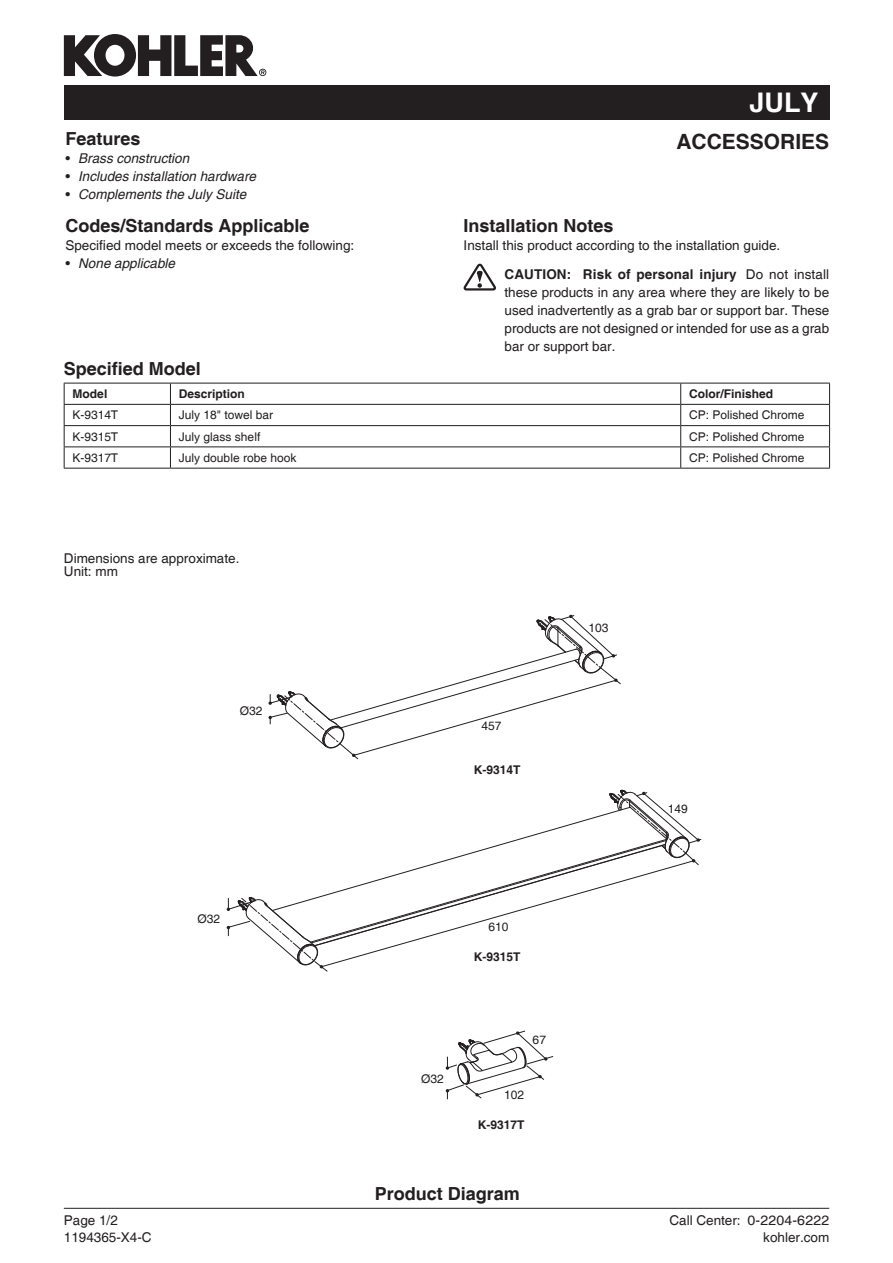
<style>
.page{position:relative;width:893px;height:1263px;background:#fff}
.page>*{position:absolute;margin:0;border:0;box-sizing:border-box;transform-origin:0 0}
.t1{font:700 27px "Helvetica";color:#fff}
.t2{font:700 21px "Helvetica";color:#231f20}
.t3{font:700 18px "Helvetica";color:#231f20}
.t4{font:13.5px/18px "Helvetica";color:#231f20}
.t5{font:italic 13.5px "Helvetica";color:#231f20}
.t6{font:12px "Helvetica";color:#231f20}
.t7{font:700 12px "Helvetica";color:#231f20}
.s1{font-style:normal}
.s2{font-weight:700}
</style>
<div class="page">
<div style="left:64px;top:85px;width:765px;height:34px;background:#231f20"></div>
<svg style="left:64px;top:34px;width:202px;height:43px"></svg>
<hr style="left:64px;top:425px;width:106px;height:1px;background:#231f20">
<hr style="left:170px;top:425px;width:511px;height:1px;background:#231f20">
<hr style="left:681px;top:425px;width:149px;height:1px;background:#231f20">
<hr style="left:64px;top:446px;width:106px;height:1px;background:#231f20">
<hr style="left:170px;top:446px;width:511px;height:1px;background:#231f20">
<hr style="left:681px;top:446px;width:149px;height:1px;background:#231f20">
<hr style="left:64px;top:468px;width:106px;height:1px;background:#231f20">
<hr style="left:170px;top:468px;width:511px;height:1px;background:#231f20">
<hr style="left:681px;top:468px;width:149px;height:1px;background:#231f20">
<hr style="left:64px;top:383px;width:106px;height:1px;background:#231f20">
<svg style="left:64px;top:383px;width:1px;height:85px"></svg>
<hr style="left:170px;top:383px;width:511px;height:1px;background:#231f20">
<svg style="left:170px;top:383px;width:1px;height:85px"></svg>
<hr style="left:681px;top:383px;width:149px;height:1px;background:#231f20">
<svg style="left:680px;top:383px;width:1px;height:85px"></svg>
<svg style="left:829px;top:383px;width:1px;height:85px"></svg>
<hr style="left:64px;top:404px;width:106px;height:1px;background:#231f20">
<hr style="left:170px;top:404px;width:511px;height:1px;background:#231f20">
<hr style="left:681px;top:404px;width:149px;height:1px;background:#231f20">
<hr style="left:64px;top:1208px;width:765px;height:1px;background:#231f20">
<svg style="left:464px;top:264px;width:32px;height:27px"></svg>
<svg style="left:268px;top:614px;width:353px;height:145px"></svg>
<svg style="left:227px;top:789px;width:474px;height:183px"></svg>
<svg style="left:446px;top:1030px;width:107px;height:69px"></svg>
<h3 class="t3" style="left:65px;top:128px;width:77px">Features</h3>
<p class="t5" style="left:65px;top:151px;width:125px"><span class="s1">•</span> Brass construction</p>
<p class="t5" style="left:65px;top:169px;width:192px"><span class="s1">•</span> Includes installation hardware</p>
<p class="t5" style="left:65px;top:187px;width:182px"><span class="s1">•</span> Complements the July Suite</p>
<h3 class="t3" style="left:65px;top:215px;width:246px">Codes/Standards Applicable</h3>
<p class="t4" style="left:65px;top:237px;width:290px">Specified model meets or exceeds the following:</p>
<p class="t5" style="left:65px;top:256px;width:111px"><span class="s1">•</span> None applicable</p>
<h3 class="t3" style="left:64px;top:357px;width:139px">Specified Model</h3>
<h1 class="t1" style="left:750px;top:86px;width:71px">JULY</h1>
<h2 class="t2" style="left:676px;top:128px;width:154px">ACCESSORIES</h2>
<h3 class="t3" style="left:464px;top:215px;width:152px">Installation Notes</h3>
<p class="t4" style="left:464px;top:237px;width:318px">Install this product according to the installation guide.</p>
<p class="t4" style="left:504px;top:266px;width:326px;text-align:justify"><span class="s2">CAUTION: Risk of personal injury</span> Do not install these products in any area where they are likely to be used inadvertently as a grab bar or support bar. These products are not designed or intended for use as a grab bar or support bar.</p>
<p class="t7" style="left:73px;top:387px;width:36px">Model</p>
<p class="t7" style="left:179px;top:387px;width:68px">Description</p>
<p class="t7" style="left:689px;top:387px;width:86px">Color/Finished</p>
<p class="t6" style="left:73px;top:408px;width:47px">K-9314T</p>
<p class="t6" style="left:179px;top:408px;width:96px">July 18" towel bar</p>
<p class="t6" style="left:689px;top:408px;width:117px">CP: Polished Chrome</p>
<p class="t6" style="left:73px;top:429px;width:47px">K-9315T</p>
<p class="t6" style="left:179px;top:429px;width:83px">July glass shelf</p>
<p class="t6" style="left:689px;top:429px;width:117px">CP: Polished Chrome</p>
<p class="t6" style="left:73px;top:451px;width:47px">K-9317T</p>
<p class="t6" style="left:179px;top:451px;width:119px">July double robe hook</p>
<p class="t6" style="left:689px;top:451px;width:117px">CP: Polished Chrome</p>
<p class="t4" style="left:64px;top:552px;width:177px;line-height:13.5px">Dimensions are approximate.<br>Unit: mm</p>
<p class="t6" style="left:240px;top:703px;width:24px">Ø32</p>
<p class="t6" style="left:197px;top:911px;width:24px">Ø32</p>
<p class="t6" style="left:481px;top:718px;width:22px">457</p>
<p class="t7" style="left:474px;top:763px;width:48px">K-9314T</p>
<p class="t6" style="left:588px;top:621px;width:22px">103</p>
<p class="t6" style="left:489px;top:920px;width:22px">610</p>
<p class="t7" style="left:474px;top:950px;width:48px">K-9315T</p>
<p class="t6" style="left:421px;top:1072px;width:24px">Ø32</p>
<p class="t6" style="left:533px;top:1033px;width:15px">67</p>
<p class="t6" style="left:504px;top:1088px;width:22px">102</p>
<p class="t7" style="left:478px;top:1117px;width:48px">K-9317T</p>
<h3 class="t3" style="left:375px;top:1182px;width:147px">Product Diagram</h3>
<p class="t6" style="left:668px;top:802px;width:22px">149</p>
<p class="t4" style="left:64px;top:1213px;width:89px;line-height:16.5px">Page 1/2<br>1194365-X4-C</p>
<p class="t4" style="left:669px;top:1213px;width:161px;line-height:16.5px;text-align:right">Call Center: 0-2204-6222 kohler.com</p>
</div>
